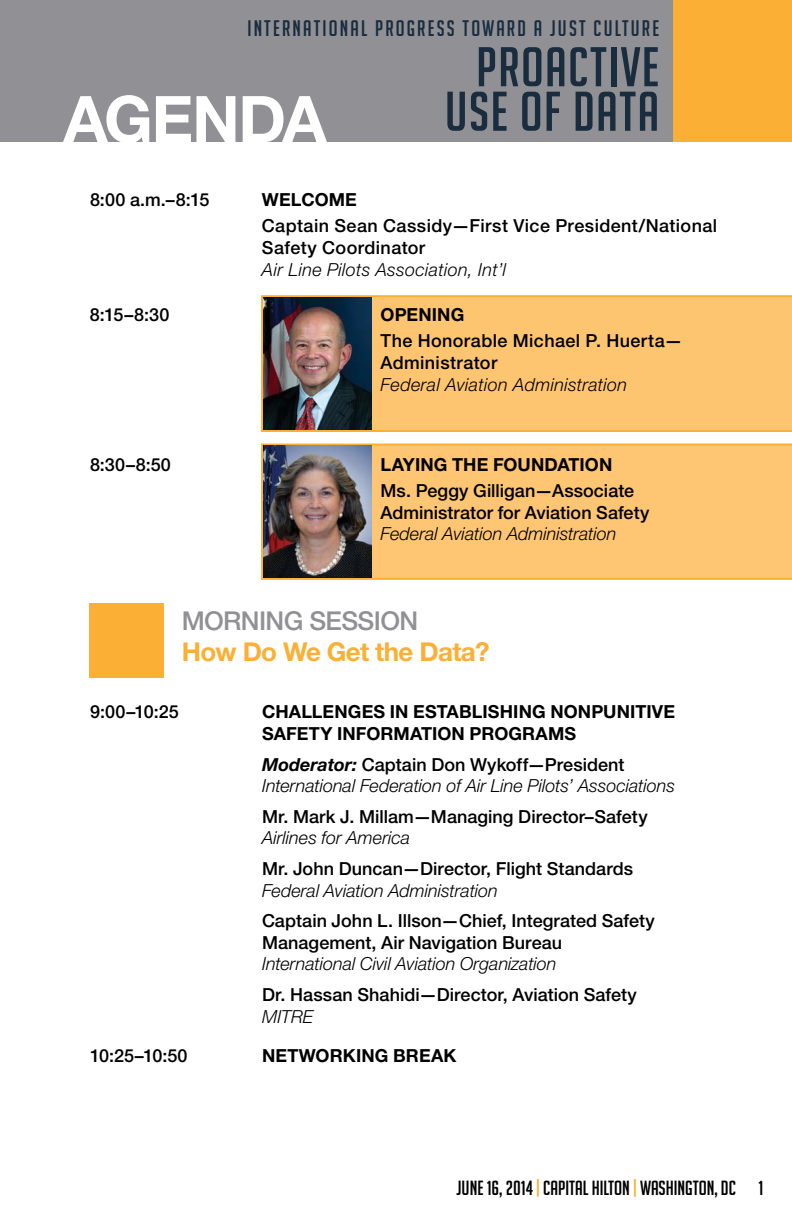
<style>
.page{position:relative;width:792px;height:1224px;background:#fff}
.page>*{position:absolute;margin:0;border:0;box-sizing:border-box;transform-origin:0 0}
.t1{font:700 64.6px "Helvetica Neue LT Std";letter-spacing:-.025em;color:#fff}
.t2{font:54.4px/44.6px "Big Noodle Titling";letter-spacing:.025em;color:#1a2d3e;text-align:center}
.t3{font:700 26px "Helvetica Neue LT Std";letter-spacing:-.025em;color:#fbaf34}
.t4{font:500 26px "Helvetica Neue LT Std";letter-spacing:-.025em;color:#919195}
.t5{font:22px "Big Noodle Titling";letter-spacing:.1em;color:#1a2d3e}
.t6{font:20px "Big Noodle Titling";color:#000}
.t7{font:500 18px/22px "Helvetica Neue LT Std";letter-spacing:.005em;color:#000}
.t8{font:italic 300 18px/21.6px "Helvetica Neue LT Std";color:#000}
.t9{font:700 18px/21.6px "Helvetica Neue LT Std";letter-spacing:.005em;color:#000}
.t10{font:italic 300 18px "Helvetica Neue LT Std";letter-spacing:.02em;color:#000}
.s1{font-weight:700}
.s2{font-weight:500;font-style:normal}
.s3{color:#fbaf34}
</style>
<div class="page">
<div style="left:261px;top:444px;width:531px;height:136px;background:#fec573"></div>
<div style="left:261px;top:295px;width:531px;height:137px;background:#fec571"></div>
<div style="left:0;top:0;width:792px;height:141px;background:#919195"></div>
<div style="left:674px;top:0;width:118px;height:141px;background:#fbaf34"></div>
<div style="left:89px;top:603px;width:75px;height:75px;background:#fbaf34"></div>
<img style="left:263px;top:298px;width:109px;height:132px">
<img style="left:263px;top:446px;width:109px;height:131px">
<p class="t5" style="left:247px;top:16px;width:413px">INTERNATIONAL PROGRESS TOWARD A JUST CULTURE</p>
<h2 class="t2" style="left:445px;top:45px;width:216px">PROACTIVE<br>USE OF DATA</h2>
<h1 class="t1" style="left:63px;top:79px;width:265px">AGENDA</h1>
<p class="t7" style="left:90px;top:188px;width:121px">8:00 a.m.–8:15</p>
<p class="t9" style="left:262px;top:188px;width:96px">WELCOME</p>
<p class="t7" style="left:262px;top:215px;width:457px">Captain Sean Cassidy—First Vice President/National<br>Safety Coordinator</p>
<p class="t10" style="left:262px;top:259px;width:246px">Air Line Pilots Association, Int’l</p>
<p class="t7" style="left:90px;top:303px;width:81px">8:15–8:30</p>
<p class="t9" style="left:381px;top:303px;width:85px">OPENING</p>
<p class="t7" style="left:381px;top:330px;width:303px">The Honorable Michael P. Huerta—<br>Administrator</p>
<p class="t10" style="left:381px;top:374px;width:248px">Federal Aviation Administration</p>
<p class="t7" style="left:90px;top:453px;width:82px">8:30–8:50</p>
<p class="t9" style="left:381px;top:453px;width:233px">LAYING THE FOUNDATION</p>
<p class="t7" style="left:381px;top:480px;width:270px">Ms. Peggy Gilligan—Associate<br>Administrator for Aviation Safety</p>
<p class="t8" style="left:381px;top:523px;width:237px">Federal Aviation Administration</p>
<h3 class="t4" style="left:182px;top:605px;width:238px">MORNING SESSION</h3>
<h3 class="t3" style="left:182px;top:636px;width:309px">How Do We Get the Data?</h3>
<p class="t7" style="left:90px;top:701px;width:90px">9:00–10:25</p>
<p class="t9" style="left:262px;top:701px;width:415px">CHALLENGES IN ESTABLISHING NONPUNITIVE<br>SAFETY INFORMATION PROGRAMS</p>
<p class="t8" style="left:262px;top:753px;width:415px"><span class="s1">Moderator:</span> <span class="s2">Captain Don Wykoff—President<br></span>International Federation of Air Line Pilots’ Associations</p>
<p class="t7" style="left:262px;top:805px;width:387px">Mr. Mark J. Millam—Managing Director–Safety</p>
<p class="t8" style="left:262px;top:827px;width:150px">Airlines for America</p>
<p class="t7" style="left:262px;top:858px;width:373px">Mr. John Duncan—Director, Flight Standards</p>
<p class="t8" style="left:262px;top:879px;width:237px">Federal Aviation Administration</p>
<p class="t7" style="left:262px;top:910px;width:394px">Captain John L. Illson—Chief, Integrated Safety<br>Management, Air Navigation Bureau</p>
<p class="t8" style="left:262px;top:953px;width:296px">International Civil Aviation Organization</p>
<p class="t7" style="left:262px;top:984px;width:376px">Dr. Hassan Shahidi—Director, Aviation Safety</p>
<p class="t8" style="left:262px;top:1005px;width:53px">MITRE</p>
<p class="t7" style="left:90px;top:1045px;width:99px">10:25–10:50</p>
<p class="t9" style="left:262px;top:1045px;width:196px">NETWORKING BREAK</p>
<p class="t6" style="left:457px;top:1177px;width:308px">JUNE 16, 2014 <span class="s3">|</span> CAPITAL HILTON <span class="s3">|</span> WASHINGTON, DC 1</p>
</div>
